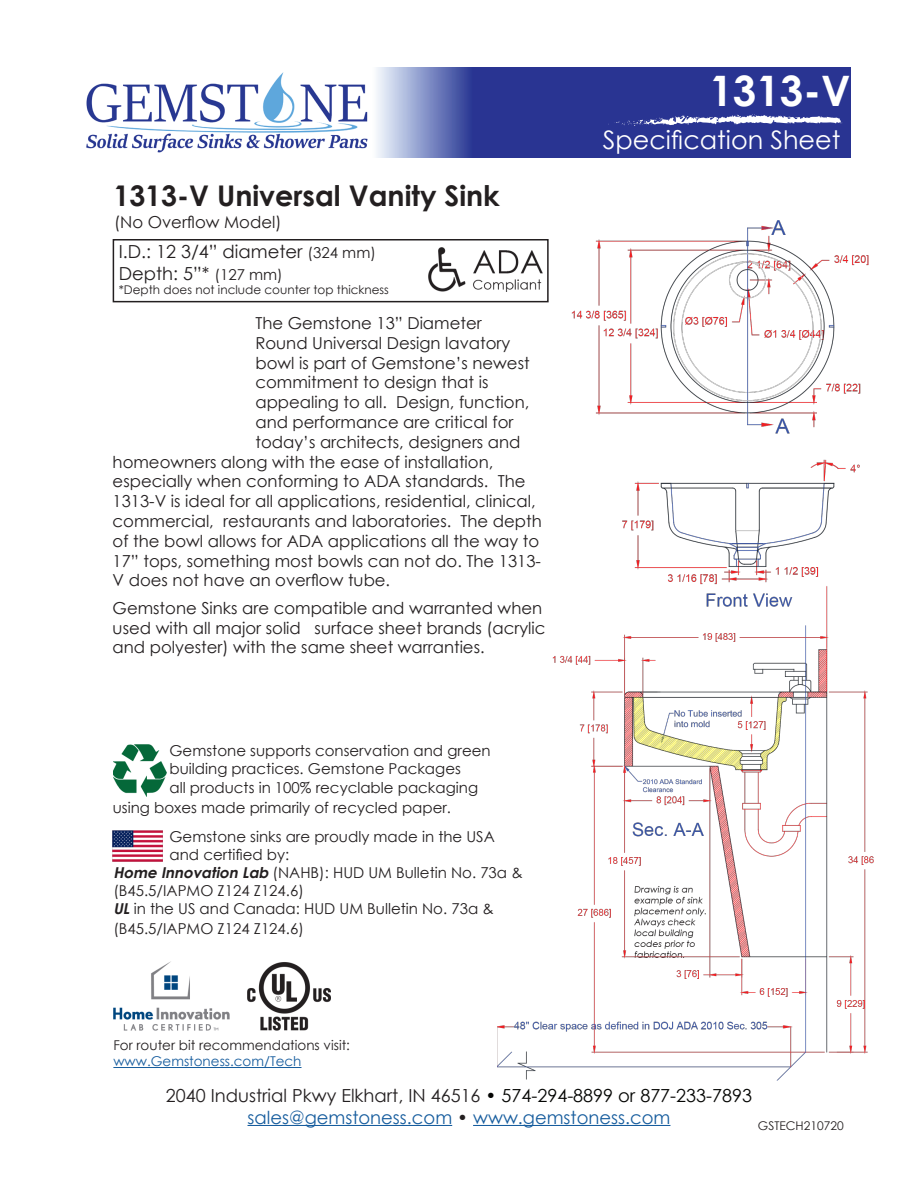
<style>
.page{position:relative;width:918px;height:1188px;background:#fff}
.page>*{position:absolute;margin:0;border:0;box-sizing:border-box;transform-origin:0 0}
.t1{font:700 42px "Century Gothic";color:#fff}
.Page_Title{font:700 28.5px "Century Gothic";color:#231f20}
.t2{font:25.5px "Century Gothic";color:#fff}
.t3{font:18px/21.6px "Century Gothic";color:#175d9e;text-align:center}
.Router_Bit{font:18px "Century Gothic";color:#231f20}
.Router_Bit-2{font:16.5px/19.8px "Century Gothic";color:#231f20}
.Recycle_and_Flag_Ble{font:16.5px "Century Gothic";color:#231f20}
.t4{font:15px/18px "Century Gothic";color:#231f20}
.t5{font:13.5px "Century Gothic";color:#231f20}
.t6{font:13.5px "Century Gothic";color:#175d9e}
.Router_Bit-3{font:12px "Century Gothic";color:#231f20}
.s1{font-size:15px}
.s2{font-weight:700;font-style:italic}
.s3{color:#231f20}
.s4{color:#040503}
</style>
<div class="page">
<img style="left:86px;top:72px;width:282px;height:81px">
<img style="left:376px;top:68px;width:474px;height:90px">
<svg style="left:608px;top:114px;width:235px;height:12px"></svg>
<hr style="left:248px;top:1125px;width:204px;height:1px;background:#175d9e">
<hr style="left:473px;top:1125px;width:197px;height:1px;background:#175d9e">
<div style="left:113px;top:239px;width:436px;height:63px;border:2px solid #231f20"></div>
<img style="left:428px;top:248px;width:70px;height:44px">
<hr style="left:113px;top:1067px;width:189px;height:1px;background:#175d9e">
<img style="left:113px;top:962px;width:217px;height:69px">
<img style="left:113px;top:745px;width:53px;height:52px">
<img style="left:113px;top:830px;width:50px;height:32px">
<img style="left:498px;top:220px;width:375px;height:861px">
<p class="t1" style="left:709px;top:59px;width:143px">1313-V</p>
<p class="Page_Title" style="left:113px;top:174px;width:388px">1313-V Universal Vanity Sink</p>
<p class="Recycle_and_Flag_Ble" style="left:114px;top:210px;width:169px">(No Overflow Model)</p>
<p class="Router_Bit" style="left:119px;top:239px;width:259px">I.D.: 12 3/4” diameter <span class="s1">(324 mm)</span></p>
<p class="Router_Bit" style="left:119px;top:261px;width:166px">Depth: 5”* <span class="s1">(127 mm)</span></p>
<p class="Router_Bit-3" style="left:119px;top:282px;width:272px">*Depth does not include counter top thickness</p>
<p class="Router_Bit-2" style="left:255px;top:313px;width:228px">The Gemstone 13” Diameter</p>
<p class="Router_Bit-2" style="left:255px;top:333px;width:256px">Round Universal Design lavatory</p>
<p class="Router_Bit-2" style="left:255px;top:353px;width:276px">bowl is part of Gemstone’s newest</p>
<p class="Router_Bit-2" style="left:255px;top:372px;width:234px">commitment to design that is</p>
<p class="Router_Bit-2" style="left:255px;top:392px;width:275px">appealing to all. Design, function,</p>
<p class="Router_Bit-2" style="left:255px;top:412px;width:260px">and performance are critical for</p>
<p class="Router_Bit-2" style="left:255px;top:432px;width:267px">today’s architects, designers and</p>
<p class="Router_Bit-2" style="left:113px;top:452px;width:382px">homeowners along with the ease of installation,</p>
<p class="Router_Bit-2" style="left:113px;top:471px;width:414px">especially when conforming to ADA standards. The</p>
<p class="Router_Bit-2" style="left:113px;top:491px;width:425px">1313-V is ideal for all applications, residential, clinical,</p>
<p class="Router_Bit-2" style="left:113px;top:511px;width:431px">commercial, restaurants and laboratories. The depth</p>
<p class="Router_Bit-2" style="left:113px;top:531px;width:428px">of the bowl allows for ADA applications all the way to</p>
<p class="Router_Bit-2" style="left:113px;top:551px;width:430px">17” tops, something most bowls can not do. The 1313-</p>
<p class="Router_Bit-2" style="left:113px;top:570px;width:279px">V does not have an overflow tube.</p>
<p class="Router_Bit-2" style="left:113px;top:598px;width:434px">Gemstone Sinks are compatible and warranted when used with all major solid surface sheet brands (acrylic and polyester) with the same sheet warranties.</p>
<p class="t4" style="left:170px;top:741px;width:323px">Gemstone supports conservation and green building practices. Gemstone Packages</p>
<p class="t4" style="left:113px;top:778px;width:367px;line-height:19.5px;text-indent:57px">all products in 100% recyclable packaging using boxes made primarily of recycled paper.</p>
<p class="t4" style="left:170px;top:827px;width:327px">Gemstone sinks are proudly made in the USA</p>
<p class="t4" style="left:170px;top:845px;width:121px">and certified by:</p>
<p class="t4" style="left:113px;top:863px;width:411px"><span class="s2">Home Innovation Lab</span> (NAHB): HUD UM Bulletin No. 73a &amp;</p>
<p class="t4" style="left:113px;top:881px;width:192px">(B45.5/IAPMO Z124 Z124.6)</p>
<p class="t4" style="left:113px;top:899px;width:382px"><span class="s2">UL</span>in the US and Canada: HUD UM Bulletin No. 73a &amp;</p>
<p class="t4" style="left:113px;top:919px;width:192px">(B45.5/IAPMO Z124 Z124.6)</p>
<p class="t5" style="left:113px;top:1036px;width:238px">For router bit recommendations visit:</p>
<p class="t6" style="left:113px;top:1052px;width:190px">www.Gemstoness.com/Tech</p>
<h3 class="t2" style="left:603px;top:122px;width:239px">Specification Sheet</h3>
<p class="t3" style="left:166px;top:1085px;width:588px"><span class="s3">2040 Industrial Pkwy Elkhart, IN 46516</span> <span class="s4">• 574-294-8899 or 877-233-7893 </span>sales@gemstoness.com <span class="s3">•</span> www.gemstoness.com</p>
<p class="Router_Bit-3" style="left:758px;top:1117px;width:87px">GSTECH210720</p>
</div>
